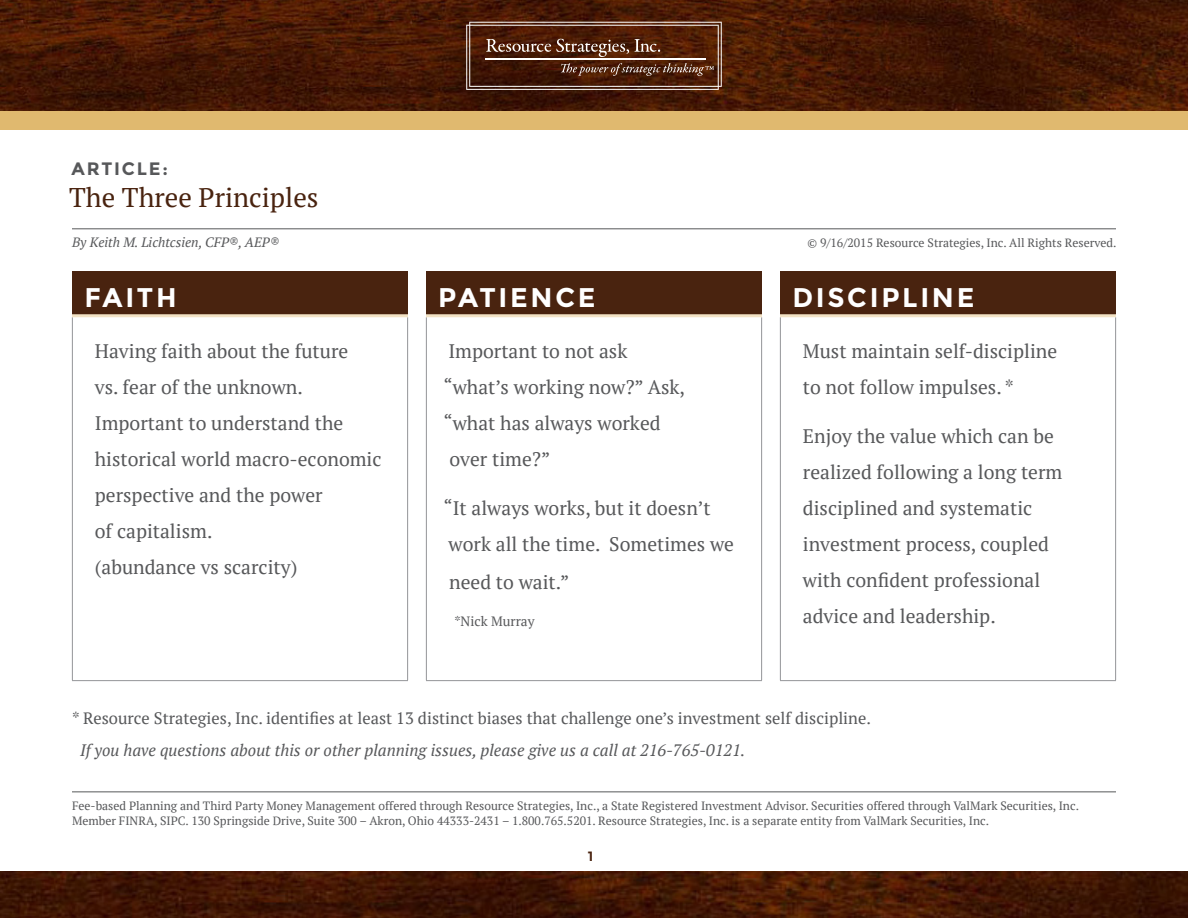
<style>
.page{position:relative;width:1188px;height:918px;background:#fff}
.page>*{position:absolute;margin:0;border:0;box-sizing:border-box;transform-origin:0 0}
.section_title{font:700 27px "Montserrat";letter-spacing:.1em;color:#fff}
.big_intro_text{font:27px "PT Serif";color:#49230f}
.RSG_paragraph{font:19.5px/36px "PT Serif";color:#57585a}
.Page_title{font:700 18px "Montserrat";letter-spacing:.1em;color:#57585a}
.RSG_paragraph-2{font:16.5px "PT Serif";color:#57585a}
.RSG_paragraph-3{font:italic 16.5px "PT Serif";color:#57585a}
.disclaimer{font:italic 13.5px "PT Serif";color:#57585a}
.RSG_paragraph-4{font:13.5px "PT Serif";color:#57585a}
.t1{font:700 13.5px "Montserrat";color:#49230f}
.disclaimer-2{font:12px/14.4px "PT Serif";color:#57585a}
.disclaimer_no_overli{font:12px "PT Serif";color:#57585a}
</style>
<div class="page">
<img style="left:0;top:0;width:1188px;height:111px">
<svg style="left:466px;top:22px;width:256px;height:68px;background:#613826"></svg>
<hr style="left:485px;top:59px;width:221px;height:1px;background:#fff">
<img style="left:0;top:872px;width:1188px;height:46px">
<div style="left:0;top:111px;width:1188px;height:18px;background:#e0b96f"></div>
<hr style="left:72px;top:228px;width:1044px;height:1px;background:#57585a">
<hr style="left:72px;top:791px;width:1044px;height:1px;background:#57585a">
<div style="left:72px;top:272px;width:336px;height:44px;background:#49230f"></div>
<hr style="left:72px;top:317px;width:1px;height:363px;background:#939598">
<hr style="left:407px;top:317px;width:1px;height:363px;background:#939598">
<hr style="left:72px;top:680px;width:336px;height:1px;background:#939598">
<hr style="left:72px;top:314px;width:336px;height:3px;background:#f3e3c5">
<div style="left:426px;top:272px;width:336px;height:44px;background:#49230f"></div>
<hr style="left:426px;top:317px;width:1px;height:363px;background:#939598">
<hr style="left:761px;top:317px;width:1px;height:363px;background:#939598">
<hr style="left:426px;top:680px;width:336px;height:1px;background:#939598">
<hr style="left:426px;top:314px;width:336px;height:3px;background:#f3e3c5">
<div style="left:780px;top:272px;width:336px;height:44px;background:#49230f"></div>
<hr style="left:780px;top:317px;width:1px;height:363px;background:#939598">
<hr style="left:1115px;top:317px;width:1px;height:363px;background:#939598">
<hr style="left:780px;top:680px;width:336px;height:1px;background:#939598">
<hr style="left:780px;top:314px;width:336px;height:3px;background:#f3e3c5">
<p class="Page_title" style="left:72px;top:158px;width:98px">ARTICLE:</p>
<p class="big_intro_text" style="left:69px;top:180px;width:251px">The Three Principles</p>
<p class="disclaimer" style="left:72px;top:234px;width:208px">By Keith M. Lichtcsien, CFP®, AEP®</p>
<p class="disclaimer_no_overli" style="left:807px;top:235px;width:311px">© 9/16/2015 Resource Strategies, Inc. All Rights Reserved.</p>
<p class="section_title" style="left:84px;top:281px;width:94px">FAITH</p>
<p class="RSG_paragraph" style="left:95px;top:333px;width:288px">Having faith about the future<br>vs. fear of the unknown.<br>Important to understand the historical world macro-economic perspective and the power<br>of capitalism.<br>(abundance vs scarcity)</p>
<p class="section_title" style="left:438px;top:281px;width:159px">PATIENCE</p>
<p class="RSG_paragraph" style="left:448px;top:333px;width:181px">Important to not ask</p>
<p class="RSG_paragraph" style="left:444px;top:369px;width:243px">“what’s working now?” Ask,</p>
<p class="RSG_paragraph" style="left:444px;top:405px;width:219px">“what has always worked</p>
<p class="RSG_paragraph" style="left:449px;top:441px;width:102px">over time?”</p>
<p class="RSG_paragraph" style="left:444px;top:490px;width:292px;line-height:36.8px">“It always works, but it doesn’t work all the time. Sometimes we need to wait.”</p>
<p class="RSG_paragraph-4" style="left:454px;top:613px;width:82px">*Nick Murray</p>
<p class="section_title" style="left:792px;top:281px;width:183px">DISCIPLINE</p>
<p class="RSG_paragraph" style="left:803px;top:333px;width:256px">Must maintain self-discipline to not follow impulses. *</p>
<p class="RSG_paragraph" style="left:803px;top:418px;width:261px">Enjoy the value which can be realized following a long term disciplined and systematic investment process, coupled with confident professional advice and leadership.</p>
<p class="RSG_paragraph-2" style="left:72px;top:707px;width:800px">* Resource Strategies, Inc. identifies at least 13 distinct biases that challenge one’s investment self discipline.</p>
<p class="RSG_paragraph-3" style="left:80px;top:739px;width:667px">If you have questions about this or other planning issues, please give us a call at 216-765-0121.</p>
<p class="disclaimer-2" style="left:72px;top:799px;width:1009px">Fee-based Planning and Third Party Money Management offered through Resource Strategies, Inc., a State Registered Investment Advisor. Securities offered through ValMark Securities, Inc.<br>Member FINRA, SIPC. 130 Springside Drive, Suite 300 – Akron, Ohio 44333-2431 – 1.800.765.5201. Resource Strategies, Inc. is a separate entity from ValMark Securities, Inc.</p>
<p class="t1" style="left:588px;top:849px;width:7px">1</p>
</div>
